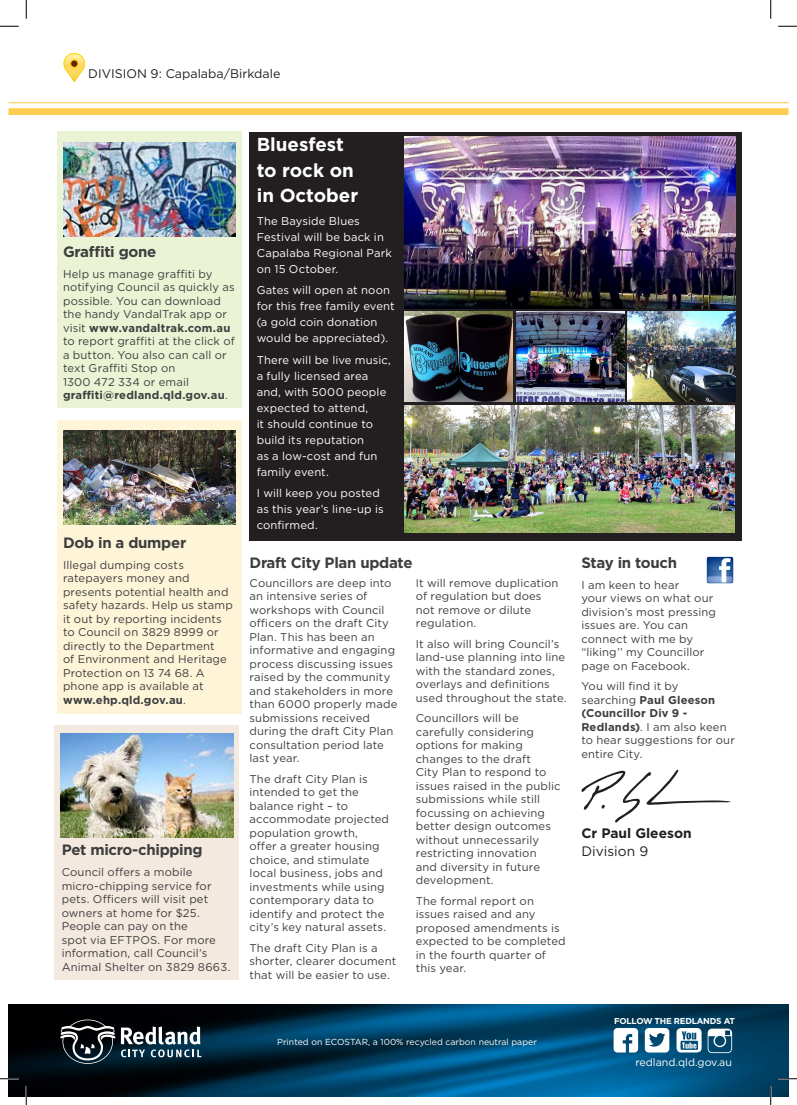
<style>
.page{position:relative;width:797px;height:1105px;background:#fff}
.page>*{position:absolute;margin:0;border:0;box-sizing:border-box;transform-origin:0 0}
.Division_Header{font:700 18.75px/25px "Gotham";color:#fff}
.Sub_header{font:700 15px "Gotham";letter-spacing:-.02em;color:#3e3e3f}
.Signature_-_NAME{font:700 13.75px "Gotham";color:#231f20}
.Signature_-_DIV{font:13.75px "Gotham";color:#231f20}
.Division_heading_for{font:12.5px "Gotham";color:#231f20}
.Body_Copy{font:11.25px/13.5px "Gotham";letter-spacing:.01em;color:#3e3e3f}
.Body_Copy-2{font:11.25px/16px "Gotham";letter-spacing:.01em;color:#fff}
.t1{font:10.62px "Gotham";color:#fff}
.t2{font:8.75px "Gotham";color:#fff}
.t3{font:700 8.5px "Gotham";letter-spacing:-.03em;color:#fff}
.s1{font-weight:700}
</style>
<div class="page">
<img style="left:9px;top:1005px;width:779px;height:91px">
<svg style="left:121px;top:1026px;width:80px;height:31px"></svg>
<svg style="left:60px;top:1019px;width:55px;height:45px;background:#3a4146"></svg>
<svg style="left:613px;top:1028px;width:25px;height:24px"></svg>
<svg style="left:645px;top:1028px;width:24px;height:24px"></svg>
<svg style="left:707px;top:1029px;width:25px;height:24px"></svg>
<div style="left:676px;top:1028px;width:25px;height:24px;background:#fff;border-radius:5px"></div>
<img style="left:680px;top:1031px;width:20px;height:21px">
<div style="left:249px;top:132px;width:493px;height:408px;background:#231f20"></div>
<div style="left:9px;top:108px;width:779px;height:7px;background:#fecc4e"></div>
<hr style="left:9px;top:102px;width:779px;height:1px;background:#fecc4e">
<svg style="left:64px;top:53px;width:21px;height:29px"></svg>
<div style="left:71px;top:60px;width:7px;height:7px;border:1px solid #feca0a;border-radius:50%"></div>
<div style="left:57px;top:132px;width:185px;height:276px;background:#eaf3d4"></div>
<img style="left:63px;top:142px;width:173px;height:94px">
<div style="left:57px;top:420px;width:185px;height:294px;background:#fef4d8"></div>
<img style="left:63px;top:430px;width:173px;height:94px">
<div style="left:55px;top:725px;width:184px;height:254px;background:#f3e9df"></div>
<img style="left:60px;top:734px;width:173px;height:103px">
<svg style="left:581px;top:770px;width:150px;height:53px"></svg>
<img style="left:706px;top:556px;width:27px;height:28px">
<img style="left:404px;top:136px;width:331px;height:173px">
<img style="left:404px;top:405px;width:331px;height:127px">
<img style="left:404px;top:312px;width:109px;height:90px">
<img style="left:627px;top:312px;width:108px;height:90px">
<img style="left:516px;top:312px;width:108px;height:90px">
<svg style="left:0;top:25px;width:19px;height:2px"></svg>
<svg style="left:778px;top:25px;width:19px;height:2px"></svg>
<svg style="left:0;top:1078px;width:19px;height:1px"></svg>
<svg style="left:778px;top:1078px;width:19px;height:1px"></svg>
<svg style="left:25px;top:0;width:2px;height:19px"></svg>
<svg style="left:25px;top:1086px;width:2px;height:19px"></svg>
<svg style="left:770px;top:0;width:1px;height:19px"></svg>
<svg style="left:770px;top:1086px;width:1px;height:19px"></svg>
<p class="Division_heading_for" style="left:88px;top:66px;width:194px">DIVISION 9: Capalaba/Birkdale</p>
<p class="Sub_header" style="left:63px;top:242px;width:95px">Graffiti gone</p>
<p class="Body_Copy" style="left:63px;top:267px;width:173px">Help us manage graffiti by notifying Council as quickly as possible. You can download the handy VandalTrak app or visit <span class="s1">www.vandaltrak.com.au </span>to report graffiti at the click of a button. You also can call or text Graffiti Stop on<br>1300 472 334 or email <span class="s1">graffiti@redland.qld.gov.au</span>.</p>
<p class="Sub_header" style="left:63px;top:533px;width:125px">Dob in a dumper</p>
<p class="Body_Copy" style="left:63px;top:558px;width:171px">Illegal dumping costs ratepayers money and presents potential health and safety hazards. Help us stamp it out by reporting incidents to Council on 3829 8999 or directly to the Department<br>of Environment and Heritage<br>Protection on 13 74 68. A phone app is available at <span class="s1">www.ehp.qld.gov.au</span>.</p>
<p class="Sub_header" style="left:62px;top:840px;width:142px">Pet micro-chipping</p>
<p class="Body_Copy" style="left:62px;top:865px;width:170px">Council offers a mobile micro-chipping service for pets. Officers will visit pet owners at home for $25.<br>People can pay on the<br>spot via EFTPOS. For more information, call Council’s<br>Animal Shelter on 3829 8663.</p>
<p class="Division_Header" style="left:257px;top:132px;width:103px">Bluesfest to rock on in October</p>
<p class="Body_Copy-2" style="left:257px;top:212px;width:137px">The Bayside Blues<br>Festival will be back in<br>Capalaba Regional Park on 15 October.</p>
<p class="Body_Copy-2" style="left:257px;top:282px;width:139px">Gates will open at noon for this free family event (a gold coin donation would be appreciated).</p>
<p class="Body_Copy-2" style="left:257px;top:351px;width:136px">There will be live music, a fully licensed area and, with 5000 people expected to attend,<br>it should continue to build its reputation<br>as a low-cost and fun family event.</p>
<p class="Body_Copy-2" style="left:257px;top:485px;width:129px">I will keep you posted as this year’s line-up is confirmed.</p>
<p class="Sub_header" style="left:249px;top:553px;width:164px">Draft City Plan update</p>
<p class="Body_Copy" style="left:249px;top:575px;width:149px">Councillors are deep into an intensive series of workshops with Council officers on the draft City<br>Plan. This has been an informative and engaging process discussing issues raised by the community and stakeholders in more than 6000 properly made submissions received during the draft City Plan consultation period late last year.</p>
<p class="Body_Copy" style="left:249px;top:772px;width:141px">The draft City Plan is intended to get the balance right – to accommodate projected population growth,<br>offer a greater housing choice, and stimulate local business, jobs and investments while using contemporary data to identify and protect the city’s key natural assets.</p>
<p class="Body_Copy" style="left:249px;top:941px;width:148px">The draft City Plan is a shorter, clearer document that will be easier to use.</p>
<p class="Body_Copy" style="left:416px;top:575px;width:144px">It will remove duplication of regulation but does not remove or dilute regulation.</p>
<p class="Body_Copy" style="left:416px;top:637px;width:152px">It also will bring Council’s land-use planning into line with the standard zones, overlays and definitions used throughout the state.</p>
<p class="Body_Copy" style="left:416px;top:711px;width:146px">Councillors will be carefully considering options for making changes to the draft<br>City Plan to respond to issues raised in the public submissions while still focussing on achieving better design outcomes without unnecessarily restricting innovation and diversity in future development.</p>
<p class="Body_Copy" style="left:416px;top:894px;width:151px">The formal report on issues raised and any proposed amendments is expected to be completed in the fourth quarter of this year.</p>
<p class="t2" style="left:277px;top:1036px;width:261px">Printed on ECOSTAR, a 100% recycled carbon neutral paper</p>
<p class="Sub_header" style="left:581px;top:553px;width:97px">Stay in touch</p>
<p class="Body_Copy" style="left:581px;top:578px;width:136px">I am keen to hear<br>your views on what our division’s most pressing issues are. You can connect with me by “liking’’ my Councillor page on Facebook.</p>
<p class="Body_Copy" style="left:581px;top:679px;width:155px">You will find it by searching <span class="s1">Paul Gleeson (Councillor Div 9 -<br>Redlands)</span>. I am also keen to hear suggestions for our entire City.</p>
<p class="Signature_-_NAME" style="left:581px;top:823px;width:112px">Cr Paul Gleeson</p>
<p class="Signature_-_DIV" style="left:581px;top:842px;width:68px">Division 9</p>
<p class="t3" style="left:614px;top:1016px;width:122px">FOLLOW THE REDLANDS AT</p>
<p class="t1" style="left:635px;top:1055px;width:98px">redland.qld.gov.au</p>
</div>
